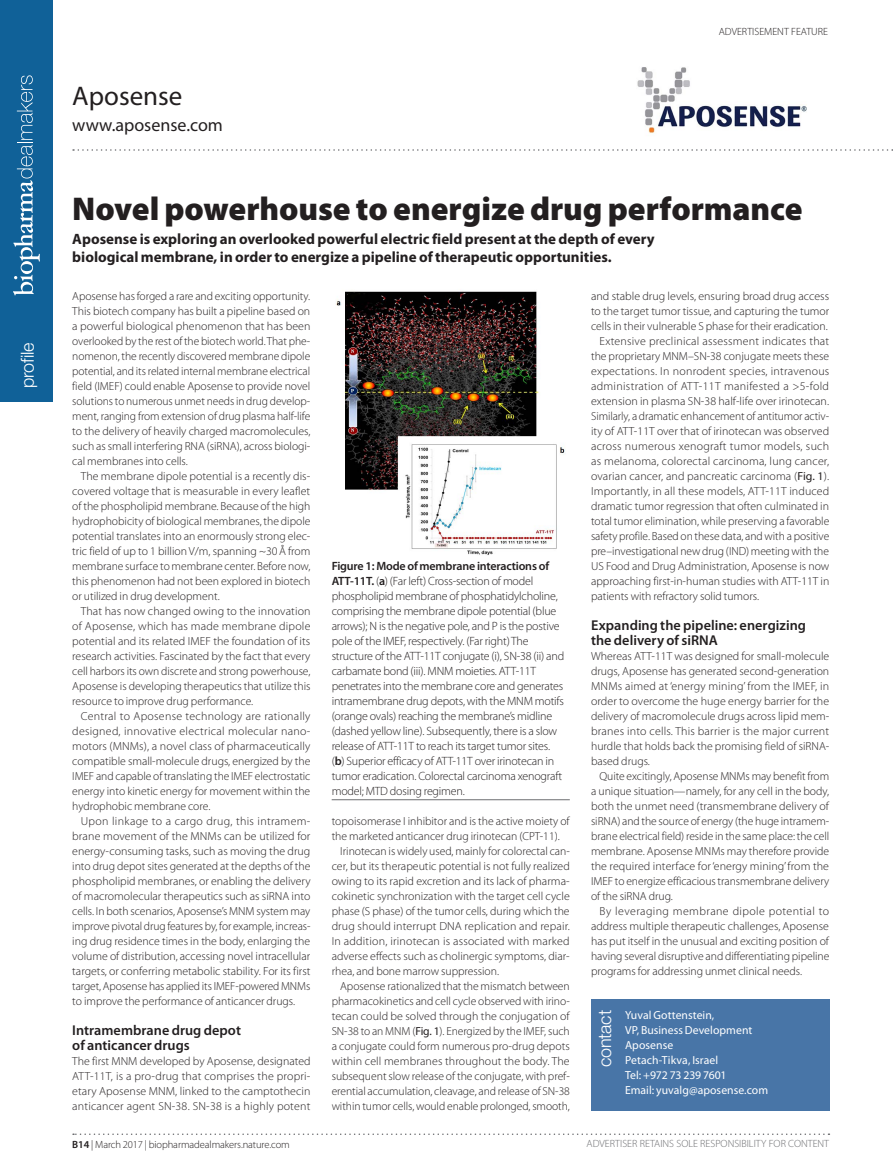
<style>
.page{position:relative;width:893px;height:1174px;background:#fff}
.page>*{position:absolute;margin:0;border:0;box-sizing:border-box;transform-origin:0 0}
.Title{font:900 33px "Myriad Pro";color:#231f20}
.Company_name{font:27px "Myriad Pro";color:#231f20}
.Company_website{font:18px "Myriad Pro";color:#231f20}
.Contact_tab{font:300 18px "Helvetica Neue LT Std";letter-spacing:-.01em;color:#fff}
.Standfirst{font:700 15px/18px "Myriad Pro";color:#231f20}
.Crosshead{font:600 14.25px/15px "Myriad Pro";letter-spacing:.005em;color:#231f20}
.Figure_caption_line{font:300 12px/15px "Myriad Pro";letter-spacing:-.015em;color:#231f20}
.Body_text{font:300 11.7px/15px "Myriad Pro";color:#231f20;text-align:justify}
.Body_first{font:300 11.7px/15px "Myriad Pro";color:#231f20;text-align:justify}
.Contact{font:11.7px/15px "Myriad Pro";letter-spacing:.005em;color:#fff}
.Page_footer_left{font:300 10.5px "Myriad Pro";letter-spacing:-.01em;color:#231f20}
.t1{font:300 10.5px "Myriad Pro";color:#6c6d70}
.s1{font-weight:400}
.s2{font-weight:600}
</style>
<div class="page">
<div style="left:0;top:0;width:53px;height:401px;background:#106198"></div>
<svg style="left:73px;top:1133px;width:756px;height:2px"></svg>
<svg style="left:73px;top:149px;width:820px;height:2px"></svg>
<svg style="left:13px;top:75px;width:27px;height:220px"></svg>
<div style="left:591px;top:999px;width:238px;height:111px;background:#4875a7"></div>
<img style="left:637px;top:67px;width:170px;height:67px">
<hr style="left:332px;top:799px;width:238px;height:1px;background:#6c6d70">
<img style="left:336px;top:291px;width:229px;height:264px">
<h3 class="Contact_tab" style="left:17px;top:388px;width:47px;rotate:-90deg">profile</h3>
<p class="Company_name" style="left:72px;top:81px;width:112px">Aposense</p>
<p class="Company_website" style="left:72px;top:115px;width:152px">www.aposense.com</p>
<p class="Page_footer_left" style="left:719px;top:25px;width:111px">ADVERTISEMENT FEATURE</p>
<p class="Title" style="left:72px;top:190px;width:732px">Novel powerhouse to energize drug performance</p>
<p class="Standfirst" style="left:72px;top:230px;width:584px">Aposense is exploring an overlooked powerful electric field present at the depth of every biological membrane, in order to energize a pipeline of therapeutic opportunities.</p>
<p class="Body_first" style="left:72px;top:289px;width:240px">Aposense has forged a rare and exciting opportunity.<br>This biotech company has built a pipeline based on a powerful biological phenomenon that has been overlooked by the rest of the biotech world. That phe&shy;nomenon, the recently discovered membrane dipole potential, and its related internal membrane electrical field (IMEF) could enable Aposense to provide novel solutions to numerous unmet needs in drug develop&shy;ment, ranging from extension of drug plasma half-life to the delivery of heavily charged macromolecules, such as small interfering RNA (siRNA), across biologi&shy;cal membranes into cells.</p>
<p class="Body_text" style="left:72px;top:469px;width:240px;text-indent:9px">The membrane dipole potential is a recently dis&shy;covered voltage that is measurable in every leaflet of the phospholipid membrane. Because of the high hydrophobicity of biological membranes, the dipole potential translates into an enormously strong elec&shy;tric field of up to 1 billion V/m, spanning ~30Å from membrane surface to membrane center. Before now, this phenomenon had not been explored in biotech or utilized in drug development.</p>
<p class="Body_text" style="left:72px;top:604px;width:240px;text-indent:9px">That has now changed owing to the innovation of Aposense, which has made membrane dipole potential and its related IMEF the foundation of its research activities. Fascinated by the fact that every cell harbors its own discrete and strong powerhouse, Aposense is developing therapeutics that utilize this resource to improve drug performance.</p>
<p class="Body_text" style="left:72px;top:709px;width:240px;text-indent:9px">Central to Aposense technology are rationally designed, innovative electrical molecular nano&shy;motors (MNMs), a novel class of pharmaceutically compatible small-molecule drugs, energized by the IMEF and capable of translating the IMEF electrostatic energy into kinetic energy for movement within the hydrophobic membrane core.</p>
<p class="Body_text" style="left:72px;top:814px;width:240px;text-indent:9px">Upon linkage to a cargo drug, this intramem&shy;brane movement of the MNMs can be utilized for energy-consuming tasks, such as moving the drug into drug depot sites generated at the depths of the phospholipid membranes, or enabling the delivery of macromolecular therapeutics such as siRNA into cells. In both scenarios, Aposense’s MNM system may improve pivotal drug features by, for example, increas&shy;ing drug residence times in the body, enlarging the volume of distribution, accessing novel intracellular targets, or conferring metabolic stability. For its first target, Aposense has applied its IMEF-powered MNMs to improve the performance of anticancer drugs.</p>
<p class="Crosshead" style="left:72px;top:1023px;width:170px">Intramembrane drug depot of anticancer drugs</p>
<p class="Body_first" style="left:72px;top:1054px;width:240px">The first MNM developed by Aposense, designated ATT-11T, is a pro-drug that comprises the propri&shy;etary Aposense MNM, linked to the camptothecin anticancer agent SN-38. SN-38 is a highly potent</p>
<p class="Body_text" style="left:591px;top:289px;width:240px">and stable drug levels, ensuring broad drug access to the target tumor tissue, and capturing the tumor cells in their vulnerable S phase for their eradication.</p>
<p class="Body_text" style="left:591px;top:334px;width:240px;text-indent:9px">Extensive preclinical assessment indicates that the proprietary MNM–SN-38 conjugate meets these expectations. In nonrodent species, intravenous administration of ATT-11T manifested a &gt;5-fold extension in plasma SN-38 half-life over irinotecan.<br>Similarly, a dramatic enhancement of antitumor activ&shy;ity of ATT-11T over that of irinotecan was observed across numerous xenograft tumor models, such as melanoma, colorectal carcinoma, lung cancer, ovarian cancer, and pancreatic carcinoma (<span class="s1">Fig. 1</span>).<br>Importantly, in all these models, ATT-11T induced dramatic tumor regression that often culminated in total tumor elimination, while preserving a favorable safety profile. Based on these data, and with a positive pre–investigational new drug (IND) meeting with the US Food and Drug Administration, Aposense is now approaching first-in-human studies with ATT-11T in patients with refractory solid tumors.</p>
<p class="Crosshead" style="left:591px;top:618px;width:216px">Expanding the pipeline: energizing the delivery of siRNA</p>
<p class="Body_first" style="left:591px;top:649px;width:240px">Whereas ATT-11T was designed for small-molecule drugs, Aposense has generated second-generation MNMs aimed at ‘energy mining’ from the IMEF, in order to overcome the huge energy barrier for the delivery of macromolecule drugs across lipid mem&shy;branes into cells. This barrier is the major current hurdle that holds back the promising field of siRNA&shy;based drugs.</p>
<p class="Body_text" style="left:591px;top:769px;width:240px;text-indent:9px">Quite excitingly, Aposense MNMs may benefit from a unique situation—namely, for any cell in the body, both the unmet need (transmembrane delivery of siRNA) and the source of energy (the huge intramem&shy;brane electrical field) reside in the same place: the cell membrane. Aposense MNMs may therefore provide the required interface for ‘energy mining’ from the IMEF to energize efficacious transmembrane delivery of the siRNA drug.</p>
<p class="Body_text" style="left:591px;top:904px;width:240px;text-indent:9px">By leveraging membrane dipole potential to address multiple therapeutic challenges, Aposense has put itself in the unusual and exciting position of having several disruptive and differentiating pipeline programs for addressing unmet clinical needs.</p>
<p class="Contact" style="left:625px;top:1007px;width:129px">Yuval Gottenstein,<br>VP, Business Development</p>
<p class="Contact" style="left:625px;top:1037px;width:50px">Aposense</p>
<p class="Contact" style="left:625px;top:1052px;width:95px">Petach-Tikva, Israel</p>
<p class="Contact" style="left:625px;top:1067px;width:103px">Tel: +972 73 239 7601</p>
<p class="Contact" style="left:625px;top:1082px;width:145px">Email: yuvalg@aposense.com</p>
<p class="Figure_caption_line" style="left:332px;top:559px;width:234px"><span class="s2">Figure 1: Mode of membrane interactions of ATT-11T.</span> (<span class="s2">a</span>) (Far left) Cross-section of model phospholipid membrane of phosphatidylcholine, comprising the membrane dipole potential (blue arrows); N is the negative pole, and P is the postive pole of the IMEF, respectively. (Far right) The structure of the ATT-11T conjugate (i), SN-38 (ii) and carbamate bond (iii). MNM moieties. ATT-11T penetrates into the membrane core and generates intramembrane drug depots, with the MNM motifs (orange ovals) reaching the membrane’s midline (dashed yellow line). Subsequently, there is a slow release of ATT-11T to reach its target tumor sites. (<span class="s2">b</span>) Superior efficacy of ATT-11T over irinotecan in tumor eradication. Colorectal carcinoma xenograft model; MTD dosing regimen.</p>
<p class="Body_first" style="left:332px;top:814px;width:240px">topoisomerase I inhibitor and is the active moiety of the marketed anticancer drug irinotecan (CPT-11).</p>
<p class="Body_text" style="left:332px;top:844px;width:240px;text-indent:9px">Irinotecan is widely used, mainly for colorectal can&shy;cer, but its therapeutic potential is not fully realized owing to its rapid excretion and its lack of pharma&shy;cokinetic synchronization with the target cell cycle phase (S phase) of the tumor cells, during which the drug should interrupt DNA replication and repair.<br>In addition, irinotecan is associated with marked adverse effects such as cholinergic symptoms, diar&shy;rhea, and bone marrow suppression.</p>
<p class="Body_text" style="left:332px;top:979px;width:240px;text-indent:9px">Aposense rationalized that the mismatch between pharmacokinetics and cell cycle observed with irino&shy;tecan could be solved through the conjugation of SN-38 to an MNM (<span class="s1">Fig. 1</span>). Energized by the IMEF, such a conjugate could form numerous pro-drug depots within cell membranes throughout the body. The subsequent slow release of the conjugate, with pref&shy;erential accumulation, cleavage, and release of SN-38 within tumor cells, would enable prolonged, smooth,</p>
<p class="Contact_tab" style="left:594px;top:1067px;width:59px;rotate:-90deg">contact</p>
<p class="Page_footer_left" style="left:72px;top:1138px;width:219px"><span class="s2">B14</span> | March 2017 | biopharmadealmakers.nature.com</p>
<p class="t1" style="left:586px;top:1137px;width:244px">ADVERTISER RETAINS SOLE RESPONSIBILITY FOR CONTENT</p>
</div>
